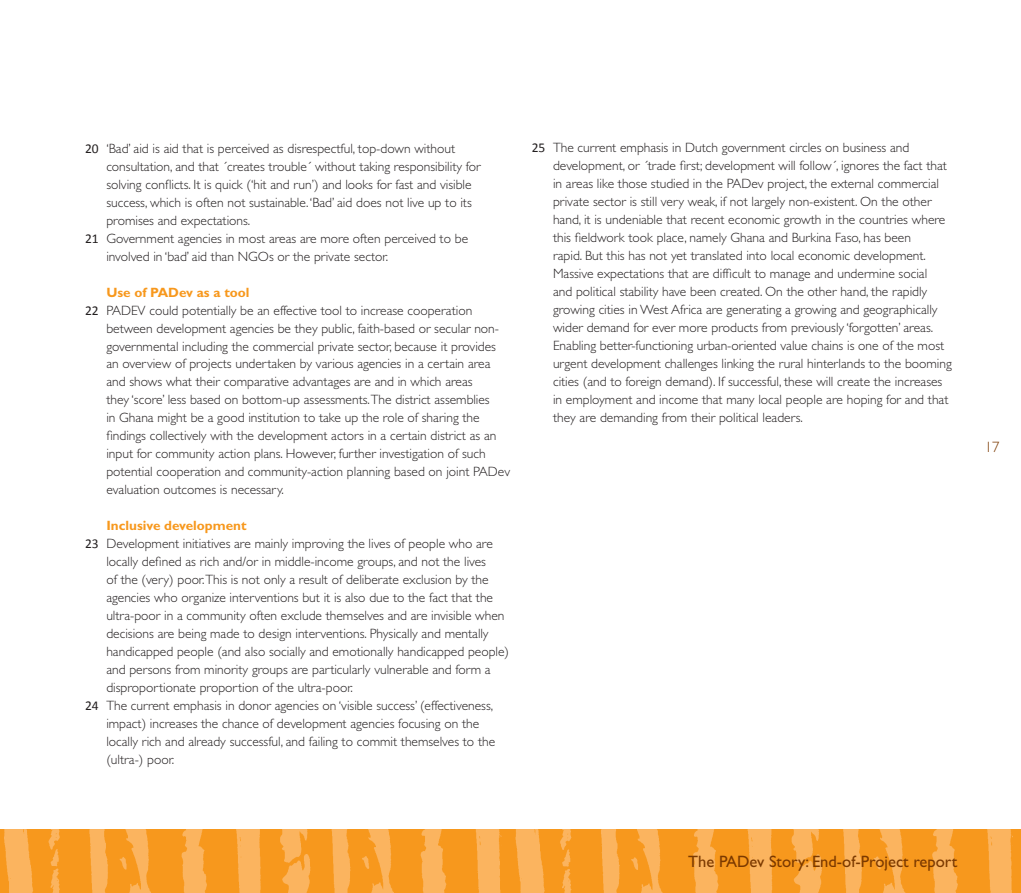
<style>
.page{position:relative;width:1021px;height:893px;background:#fff}
.page>*{position:absolute;margin:0;border:0;box-sizing:border-box;transform-origin:0 0}
.t1{font:16.5px "Gill Sans";color:#7b3900}
.t2{font:300 15px "Gill Sans";color:#7b3900}
.t3{font:300 13.5px/18px "Gill Sans";color:#231f20}
.t4{font:700 13.5px "Gill Sans";color:#f7981d}
.s1{font-family:"Calibri";font-weight:400}
</style>
<div class="page">
<img style="left:0;top:829px;width:1020px;height:64px">
<p class="t3" style="left:85px;top:139px;width:371px"><span class="s1">20</span> ‘Bad’ aid is aid that is perceived as disrespectful, top-down without</p>
<p class="t3" style="left:106px;top:157px;width:376px">consultation, and that ´creates trouble´ without taking responsibility for</p>
<p class="t3" style="left:106px;top:175px;width:366px">solving conflicts. It is quick (‘hit and run’) and looks for fast and visible</p>
<p class="t3" style="left:106px;top:193px;width:367px">success, which is often not sustainable. ‘Bad’ aid does not live up to its</p>
<p class="t3" style="left:106px;top:211px;width:145px">promises and expectations.</p>
<p class="t3" style="left:85px;top:229px;width:384px"><span class="s1">21</span> Government agencies in most areas are more often perceived to be</p>
<p class="t3" style="left:106px;top:247px;width:283px">involved in ‘bad’ aid than NGOs or the private sector.</p>
<p class="t4" style="left:106px;top:284px;width:145px">Use of PADev as a tool</p>
<p class="t3" style="left:85px;top:301px;width:389px"><span class="s1">22</span> PADEV could potentially be an effective tool to increase cooperation</p>
<p class="t3" style="left:106px;top:319px;width:394px">between development agencies be they public, faith-based or secular non-</p>
<p class="t3" style="left:106px;top:337px;width:391px">governmental including the commercial private sector, because it provides</p>
<p class="t3" style="left:106px;top:355px;width:385px">an overview of projects undertaken by various agencies in a certain area</p>
<p class="t3" style="left:106px;top:373px;width:368px">and shows what their comparative advantages are and in which areas</p>
<p class="t3" style="left:106px;top:391px;width:385px">they ‘score’ less based on bottom-up assessments.The district assemblies</p>
<p class="t3" style="left:106px;top:409px;width:375px">in Ghana might be a good institution to take up the role of sharing the</p>
<p class="t3" style="left:106px;top:427px;width:391px">findings collectively with the development actors in a certain district as an</p>
<p class="t3" style="left:106px;top:445px;width:381px">input for community action plans. However, further investigation of such</p>
<p class="t3" style="left:106px;top:463px;width:405px">potential cooperation and community-action planning based on joint PADev</p>
<p class="t3" style="left:106px;top:481px;width:179px">evaluation outcomes is necessary.</p>
<p class="t4" style="left:106px;top:518px;width:142px">Inclusive development</p>
<p class="t3" style="left:85px;top:535px;width:409px"><span class="s1">23</span> Development initiatives are mainly improving the lives of people who are</p>
<p class="t3" style="left:106px;top:553px;width:381px">locally defined as rich and/or in middle-income groups, and not the lives</p>
<p class="t3" style="left:106px;top:571px;width:384px">of the (very) poor.This is not only a result of deliberate exclusion by the</p>
<p class="t3" style="left:106px;top:589px;width:388px">agencies who organize interventions but it is also due to the fact that the</p>
<p class="t3" style="left:106px;top:607px;width:399px">ultra-poor in a community often exclude themselves and are invisible when</p>
<p class="t3" style="left:106px;top:625px;width:384px">decisions are being made to design interventions. Physically and mentally</p>
<p class="t3" style="left:106px;top:643px;width:404px">handicapped people (and also socially and emotionally handicapped people)</p>
<p class="t3" style="left:106px;top:661px;width:386px">and persons from minority groups are particularly vulnerable and form a</p>
<p class="t3" style="left:106px;top:679px;width:248px">disproportionate proportion of the ultra-poor.</p>
<p class="t3" style="left:85px;top:697px;width:409px"><span class="s1">24</span> The current emphasis in donor agencies on ‘visible success’ (effectiveness,</p>
<p class="t3" style="left:106px;top:715px;width:374px">impact) increases the chance of development agencies focusing on the</p>
<p class="t3" style="left:106px;top:733px;width:390px">locally rich and already successful, and failing to commit themselves to the</p>
<p class="t3" style="left:106px;top:751px;width:69px">(ultra-) poor.</p>
<p class="t3" style="left:553px;top:139px;width:400px;text-indent:-21px"><span class="s1">25</span> The current emphasis in Dutch government circles on business and development, or ´trade first; development will follow´, ignores the fact that in areas like those studied in the PADev project, the external commercial private sector is still very weak, if not largely non-existent. On the other hand, it is undeniable that recent economic growth in the countries where this fieldwork took place, namely Ghana and Burkina Faso, has been<br>rapid. But this has not yet translated into local economic development.<br>Massive expectations that are difficult to manage and undermine social<br>and political stability have been created. On the other hand, the rapidly growing cities in West Africa are generating a growing and geographically wider demand for ever more products from previously ‘forgotten’ areas.<br>Enabling better-functioning urban-oriented value chains is one of the most urgent development challenges linking the rural hinterlands to the booming cities (and to foreign demand). If successful, these will create the increases in employment and income that many local people are hoping for and that they are demanding from their political leaders.</p>
<p class="t2" style="left:984px;top:439px;width:16px">17</p>
<p class="t1" style="left:688px;top:852px;width:270px">The PADev Story: End-of-Project report</p>
</div>
